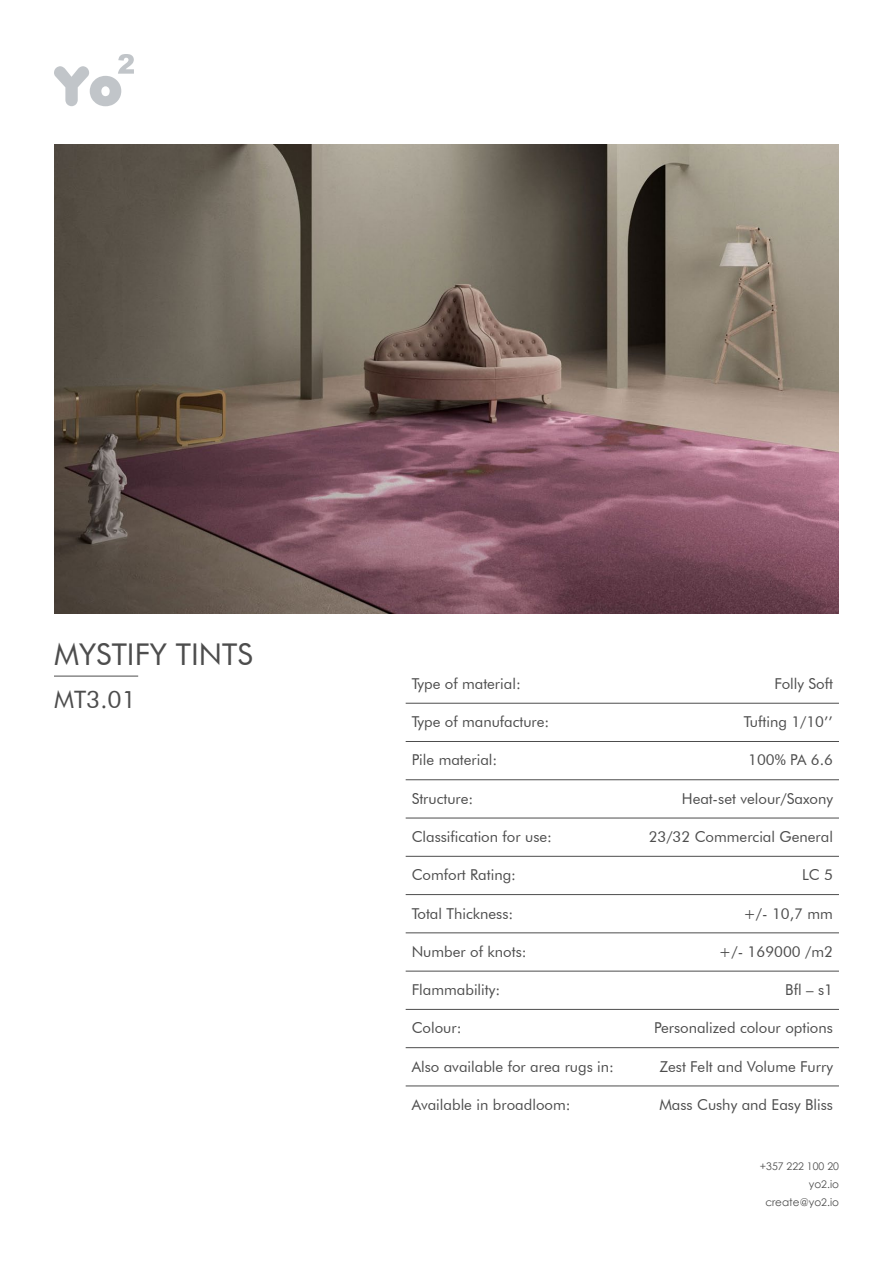
<style>
.page{position:relative;width:893px;height:1263px;background:#fff}
.page>*{position:absolute;margin:0;border:0;box-sizing:border-box;transform-origin:0 0}
.t1{font:30px "Futura BT";color:#4d4d4d}
.t2{font:24px "Futura BT";color:#4d4d4d}
.t3{font:15px "Futura BT";color:#4d4d4d}
.t4{font:10.5px/18px "Century Gothic";color:#4d4d4d;text-align:right}
</style>
<div class="page">
<img style="left:54px;top:145px;width:785px;height:469px">
<hr style="left:54px;top:676px;width:84px;height:1px;background:#4d4d4d">
<svg style="left:54px;top:54px;width:80px;height:52px"></svg>
<hr style="left:406px;top:703px;width:214px;height:1px;background:#4d4d4d">
<hr style="left:620px;top:703px;width:219px;height:1px;background:#4d4d4d">
<hr style="left:406px;top:741px;width:214px;height:1px;background:#4d4d4d">
<hr style="left:620px;top:741px;width:219px;height:1px;background:#4d4d4d">
<hr style="left:406px;top:779px;width:214px;height:1px;background:#4d4d4d">
<hr style="left:620px;top:779px;width:219px;height:1px;background:#4d4d4d">
<hr style="left:406px;top:818px;width:214px;height:1px;background:#4d4d4d">
<hr style="left:620px;top:818px;width:219px;height:1px;background:#4d4d4d">
<hr style="left:406px;top:856px;width:214px;height:1px;background:#4d4d4d">
<hr style="left:620px;top:856px;width:219px;height:1px;background:#4d4d4d">
<hr style="left:406px;top:894px;width:214px;height:1px;background:#4d4d4d">
<hr style="left:620px;top:894px;width:219px;height:1px;background:#4d4d4d">
<hr style="left:406px;top:932px;width:214px;height:1px;background:#4d4d4d">
<hr style="left:620px;top:932px;width:219px;height:1px;background:#4d4d4d">
<hr style="left:406px;top:971px;width:214px;height:1px;background:#4d4d4d">
<hr style="left:620px;top:971px;width:219px;height:1px;background:#4d4d4d">
<hr style="left:406px;top:1009px;width:214px;height:1px;background:#4d4d4d">
<hr style="left:620px;top:1009px;width:219px;height:1px;background:#4d4d4d">
<hr style="left:406px;top:1047px;width:214px;height:1px;background:#4d4d4d">
<hr style="left:620px;top:1047px;width:219px;height:1px;background:#4d4d4d">
<hr style="left:406px;top:1085px;width:214px;height:1px;background:#4d4d4d">
<hr style="left:620px;top:1085px;width:219px;height:1px;background:#4d4d4d">
<h1 class="t1" style="left:54px;top:636px;width:200px">MYSTIFY TINTS</h1>
<h2 class="t2" style="left:54px;top:685px;width:83px">MT3.01</h2>
<p class="t3" style="left:412px;top:674px;width:111px">Type of material:</p>
<p class="t3" style="left:775px;top:674px;width:60px">Folly Soft</p>
<p class="t3" style="left:412px;top:713px;width:139px">Type of manufacture:</p>
<p class="t3" style="left:744px;top:713px;width:91px">Tufting 1/10’’</p>
<p class="t3" style="left:412px;top:751px;width:87px">Pile material:</p>
<p class="t3" style="left:748px;top:751px;width:86px">100% PA 6.6</p>
<p class="t3" style="left:412px;top:789px;width:63px">Structure:</p>
<p class="t3" style="left:682px;top:789px;width:153px">Heat-set velour/Saxony</p>
<p class="t3" style="left:412px;top:827px;width:142px">Classification for use:</p>
<p class="t3" style="left:649px;top:827px;width:186px">23/32 Commercial General</p>
<p class="t3" style="left:412px;top:866px;width:106px">Comfort Rating:</p>
<p class="t3" style="left:802px;top:866px;width:32px">LC 5</p>
<p class="t3" style="left:412px;top:904px;width:103px">Total Thickness:</p>
<p class="t3" style="left:743px;top:904px;width:91px">+/- 10,7 mm</p>
<p class="t3" style="left:412px;top:942px;width:116px">Number of knots:</p>
<p class="t3" style="left:719px;top:942px;width:116px">+/- 169000 /m2</p>
<p class="t3" style="left:412px;top:980px;width:90px">Flammability:</p>
<p class="t3" style="left:785px;top:980px;width:49px">Bfl – s1</p>
<p class="t3" style="left:412px;top:1019px;width:51px">Colour:</p>
<p class="t3" style="left:654px;top:1019px;width:180px">Personalized colour options</p>
<p class="t3" style="left:412px;top:1057px;width:204px">Also available for area rugs in:</p>
<p class="t3" style="left:660px;top:1057px;width:175px">Zest Felt and Volume Furry</p>
<p class="t3" style="left:412px;top:1095px;width:160px">Available in broadloom:</p>
<p class="t3" style="left:659px;top:1095px;width:175px">Mass Cushy and Easy Bliss</p>
<p class="t4" style="left:760px;top:1157px;width:81px">+357 222 100 20 yo2.io create@yo2.io</p>
</div>
